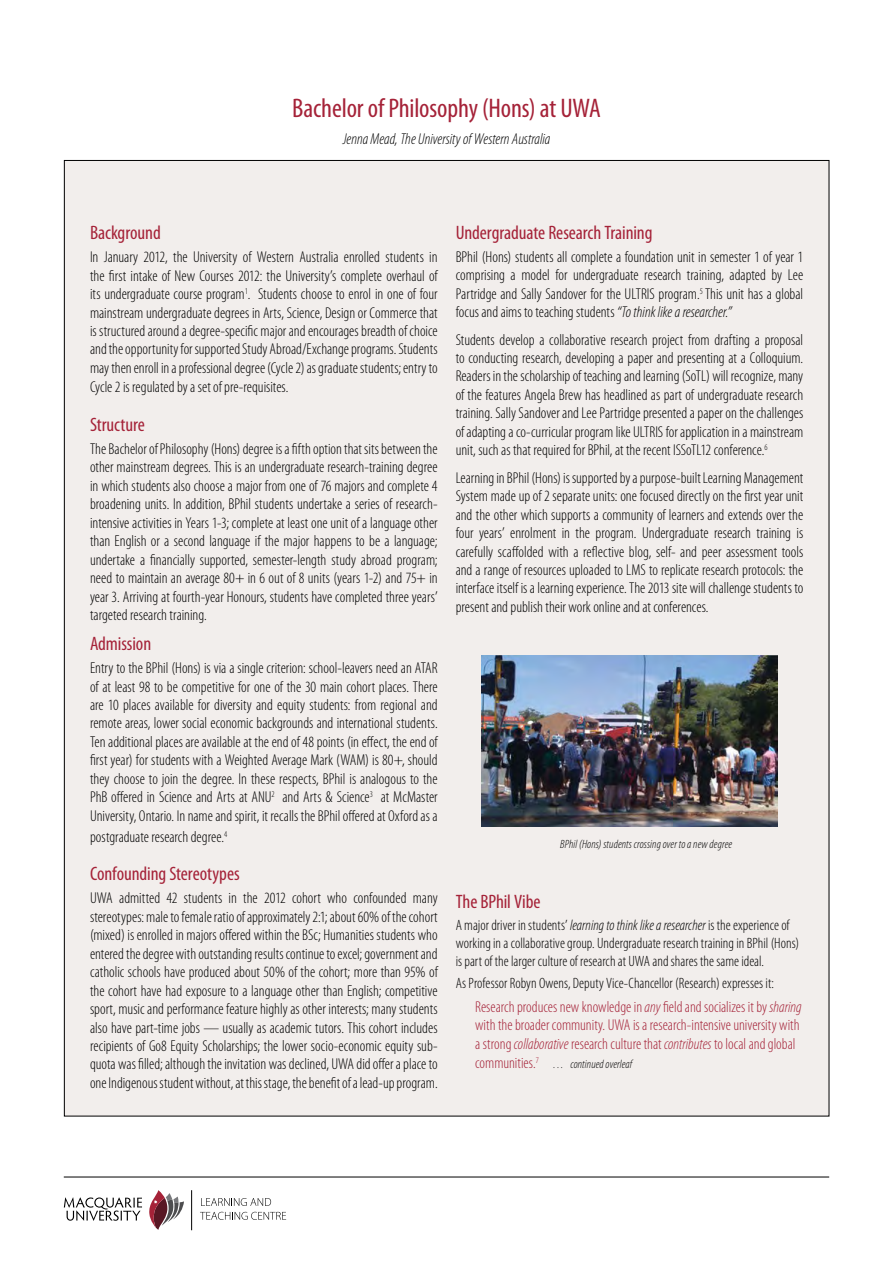
<style>
.page{position:relative;width:893px;height:1263px;background:#fff}
.page>*{position:absolute;margin:0;border:0;box-sizing:border-box;transform-origin:0 0}
.Head_1{font:condensed 27px "Myriad Pro";letter-spacing:-.005em;color:#a52238}
.Head_2{font:condensed 19.5px "Myriad Pro";letter-spacing:-.005em;color:#a52238}
.Body{font:300 condensed 15.75px/18.5px "Myriad Pro";color:#000;text-align:justify}
.authors{font:300 condensed 15.75px/18.9px "Myriad Pro";color:#a52238}
.Body-2{font:italic 300 condensed 15.75px "Myriad Pro";color:#000}
.Body-3{font:300 condensed 15px/18px "Myriad Pro";color:#000}
.authors-2{font:italic 300 condensed 12px "Myriad Pro";letter-spacing:.005em;color:#000}
.s1{font-style:italic}
.s2{font-style:normal;font-size:15.75px;color:#a52238}
</style>
<div class="page">
<svg style="left:64px;top:1197px;width:78px;height:24px"></svg>
<hr style="left:191px;top:1190px;width:1px;height:40px;background:#000">
<svg style="left:149px;top:1190px;width:35px;height:40px"></svg>
<svg style="left:201px;top:1198px;width:70px;height:8px"></svg>
<svg style="left:200px;top:1212px;width:86px;height:8px"></svg>
<hr style="left:64px;top:1177px;width:765px;height:1px;background:#000">
<div style="left:64px;top:160px;width:765px;height:956px;background:#f2eeec"></div>
<img style="left:481px;top:655px;width:297px;height:172px">
<h1 class="Head_1" style="left:292px;top:92px;width:310px">Bachelor of Philosophy (Hons) at UWA</h1>
<p class="Body-2" style="left:343px;top:130px;width:209px">Jenna Mead, The University of Western Australia</p>
<h2 class="Head_2" style="left:90px;top:221px;width:72px">Background</h2>
<p class="Body" style="left:90px;top:248px;width:349px">In January 2012, the University of Western Australia enrolled students in the first intake of New Courses 2012: the University’s complete overhaul of its undergraduate course program<sup>1</sup>. Students choose to enrol in one of four mainstream undergraduate degrees in Arts, Science, Design or Commerce that is structured around a degree-specific major and encourages breadth of choice and the opportunity for supported Study Abroad/Exchange programs. Students may then enroll in a professional degree (Cycle 2) as graduate students; entry to Cycle 2 is regulated by a set of pre-requisites.</p>
<h2 class="Head_2" style="left:90px;top:413px;width:56px">Structure</h2>
<p class="Body" style="left:90px;top:439px;width:349px">The Bachelor of Philosophy (Hons) degree is a fifth option that sits between the other mainstream degrees. This is an undergraduate research-training degree in which students also choose a major from one of 76 majors and complete 4 broadening units. In addition, BPhil students undertake a series of research&shy;intensive activities in Years 1-3; complete at least one unit of a language other than English or a second language if the major happens to be a language; undertake a financially supported, semester-length study abroad program; need to maintain an average 80+ in 6 out of 8 units (years 1-2) and 75+ in year 3. Arriving at fourth-year Honours, students have completed three years’ targeted research training.</p>
<h2 class="Head_2" style="left:90px;top:632px;width:63px">Admission</h2>
<p class="Body" style="left:90px;top:659px;width:349px">Entry to the BPhil (Hons) is via a single criterion: school-leavers need an ATAR of at least 98 to be competitive for one of the 30 main cohort places. There are 10 places available for diversity and equity students: from regional and remote areas, lower social economic backgrounds and international students.<br>Ten additional places are available at the end of 48 points (in effect, the end of first year) for students with a Weighted Average Mark (WAM) is 80+, should they choose to join the degree. In these respects, BPhil is analogous to the PhB offered in Science and Arts at ANU<sup>2</sup> and Arts &amp; Science<sup>3</sup> at McMaster University, Ontario. In name and spirit, it recalls the BPhil offered at Oxford as a</p>
<p class="Body" style="left:90px;top:827px;width:139px">postgraduate research degree.<sup>4</sup></p>
<h2 class="Head_2" style="left:90px;top:862px;width:151px">Confounding Stereotypes</h2>
<p class="Body" style="left:90px;top:889px;width:349px">UWA admitted 42 students in the 2012 cohort who confounded many stereotypes: male to female ratio of approximately 2:1; about 60% of the cohort (mixed) is enrolled in majors offered within the BSc; Humanities students who entered the degree with outstanding results continue to excel; government and catholic schools have produced about 50% of the cohort; more than 95% of the cohort have had exposure to a language other than English; competitive sport, music and performance feature highly as other interests; many students also have part-time jobs — usually as academic tutors. This cohort includes recipients of Go8 Equity Scholarships; the lower socio-economic equity sub&shy;quota was filled; although the invitation was declined, UWA did offer a place to one Indigenous student without, at this stage, the benefit of a lead-up program.</p>
<h2 class="Head_2" style="left:456px;top:221px;width:198px">Undergraduate Research Training</h2>
<p class="Body" style="left:456px;top:247px;width:349px">BPhil (Hons) students all complete a foundation unit in semester 1 of year 1 comprising a model for undergraduate research training, adapted by Lee Partridge and Sally Sandover for the ULTRIS program.<sup>5</sup> This unit has a global focus and aims to teaching students <span class="s1">“To think like a researcher.”</span></p>
<p class="Body" style="left:456px;top:330px;width:349px">Students develop a collaborative research project from drafting a proposal to conducting research, developing a paper and presenting at a Colloquium.<br>Readers in the scholarship of teaching and learning (SoTL) will recognize, many of the features Angela Brew has headlined as part of undergraduate research training. Sally Sandover and Lee Partridge presented a paper on the challenges of adapting a co-curricular program like ULTRIS for application in a mainstream unit, such as that required for BPhil, at the recent ISSoTL12 conference.<sup>6</sup></p>
<p class="Body" style="left:456px;top:468px;width:349px">Learning in BPhil (Hons) is supported by a purpose-built Learning Management System made up of 2 separate units: one focused directly on the first year unit and the other which supports a community of learners and extends over the four years’ enrolment in the program. Undergraduate research training is carefully scaffolded with a reflective blog, self- and peer assessment tools and a range of resources uploaded to LMS to replicate research protocols: the interface itself is a learning experience. The 2013 site will challenge students to present and publish their work online and at conferences.</p>
<p class="authors-2" style="left:560px;top:837px;width:173px">BPhil (Hons) students crossing over to a new degree</p>
<h2 class="Head_2" style="left:456px;top:890px;width:86px">The BPhil Vibe</h2>
<p class="Body-3" style="left:456px;top:916px;width:345px">A major driver in students’ <span class="s1">learning to think like a researcher</span> is the experience of working in a collaborative group. Undergraduate research training in BPhil (Hons) is part of the larger culture of research at UWA and shares the same ideal.</p>
<p class="Body-3" style="left:456px;top:974px;width:320px">As Professor Robyn Owens, Deputy Vice-Chancellor (Research) expresses it:</p>
<p class="authors" style="left:475px;top:997px;width:328px">Research produces new knowledge in <span class="s1">any</span> field and socializes it by <span class="s1">sharing </span>with the broader community. UWA is a research-intensive university with a strong <span class="s1">collaborative</span> research culture that <span class="s1">contributes</span> to local and global</p>
<p class="authors-2" style="left:475px;top:1057px;width:159px"><span class="s2">communities.</span><sup>7</sup> . . . continued overleaf</p>
</div>
